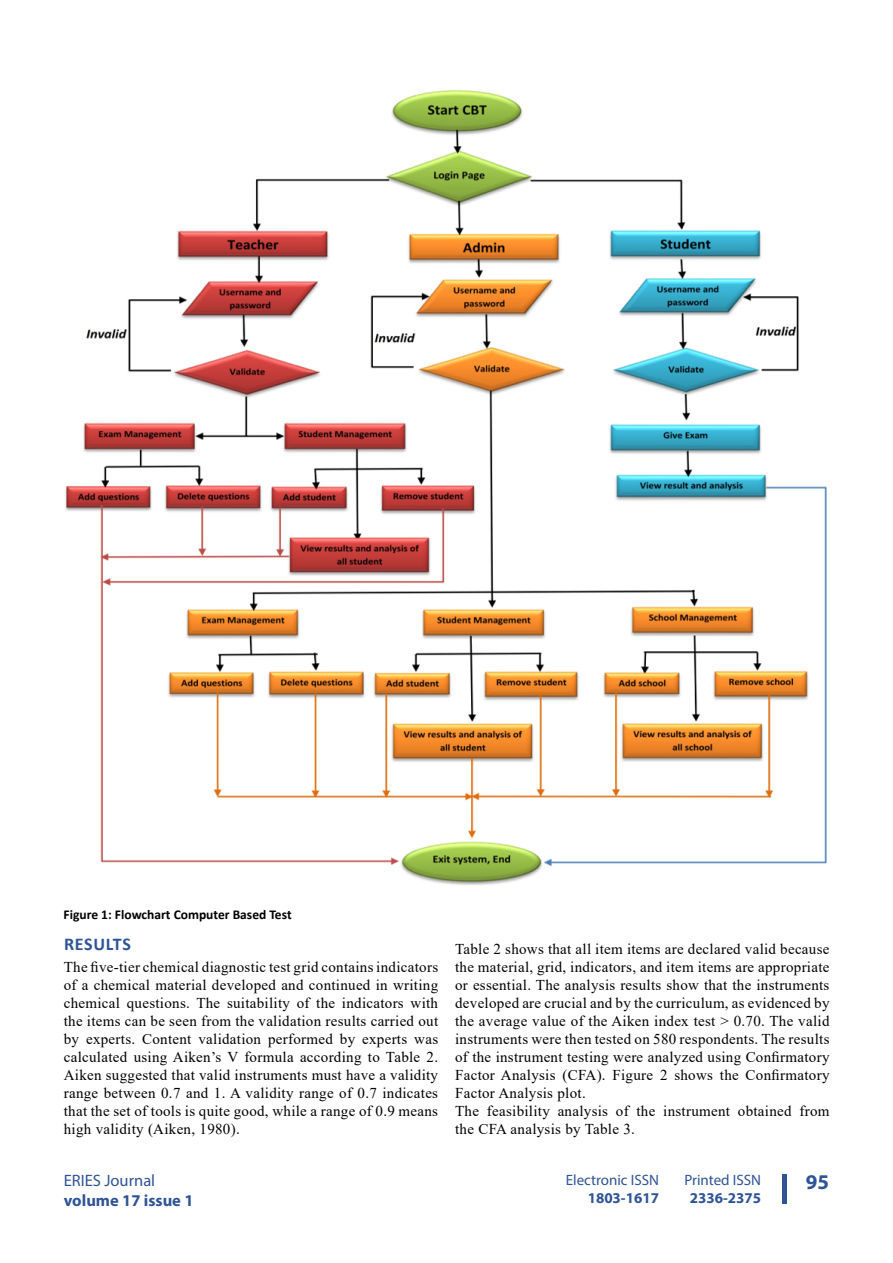
<style>
.page{position:relative;width:893px;height:1263px;background:#fff}
.page>*{position:absolute;margin:0;border:0;box-sizing:border-box;transform-origin:0 0}
.t1{font:700 21px "Myriad Pro";color:#2f5496}
.t2{font:700 18px "Calibri";letter-spacing:.035em;color:#2f5496}
.t3{font:700 16.5px "Myriad Pro";color:#2f5496}
.t4{font:16.5px "Myriad Pro";color:#2f5496}
.t5{font:15px/18px "Times New Roman";letter-spacing:.02em;color:#000;text-align:justify}
.t6{font:15px "Myriad Pro";color:#2f5496}
.t7{font:700 15px "Myriad Pro";color:#2f5496}
.t8{font:700 13.5px "Calibri";color:#000}
</style>
<div class="page">
<div style="left:782px;top:1174px;width:5px;height:29px;background:#2f5496"></div>
<img style="left:65px;top:90px;width:762px;height:795px">
<p class="t8" style="left:64px;top:905px;width:230px">Figure 1: Flowchart Computer Based Test</p>
<p class="t2" style="left:64px;top:931px;width:68px">RESULTS</p>
<p class="t5" style="left:64px;top:958px;width:376px">The five-tier chemical diagnostic test grid contains indicators of a chemical material developed and continued in writing chemical questions. The suitability of the indicators with the items can be seen from the validation results carried out by experts. Content validation performed by experts was calculated using Aiken’s V formula according to Table 2.<br>Aiken suggested that valid instruments must have a validity range between 0.7 and 1. A validity range of 0.7 indicates that the set of tools is quite good, while a range of 0.9 means high validity (Aiken, 1980).</p>
<p class="t4" style="left:64px;top:1170px;width:93px">ERIES Journal</p>
<p class="t3" style="left:64px;top:1189px;width:131px">volume 17 issue 1</p>
<p class="t5" style="left:455px;top:940px;width:376px;text-align:left">Table 2 shows that all item items are declared valid because the material, grid, indicators, and item items are appropriate or essential. The analysis results show that the instruments developed are crucial and by the curriculum, as evidenced by the average value of the Aiken index test &gt; 0.70. The valid instruments were then tested on 580 respondents. The results of the instrument testing were analyzed using Confirmatory Factor Analysis (CFA). Figure 2 shows the Confirmatory Factor Analysis plot.<br>The feasibility analysis of the instrument obtained from the CFA analysis by Table 3.</p>
<p class="t6" style="left:566px;top:1171px;width:95px">Electronic ISSN</p>
<h1 class="t1" style="left:806px;top:1169px;width:25px">95</h1>
<p class="t7" style="left:588px;top:1188px;width:73px">1803-1617</p>
<p class="t6" style="left:684px;top:1171px;width:78px">Printed ISSN</p>
<p class="t7" style="left:690px;top:1188px;width:73px">2336-2375</p>
</div>
